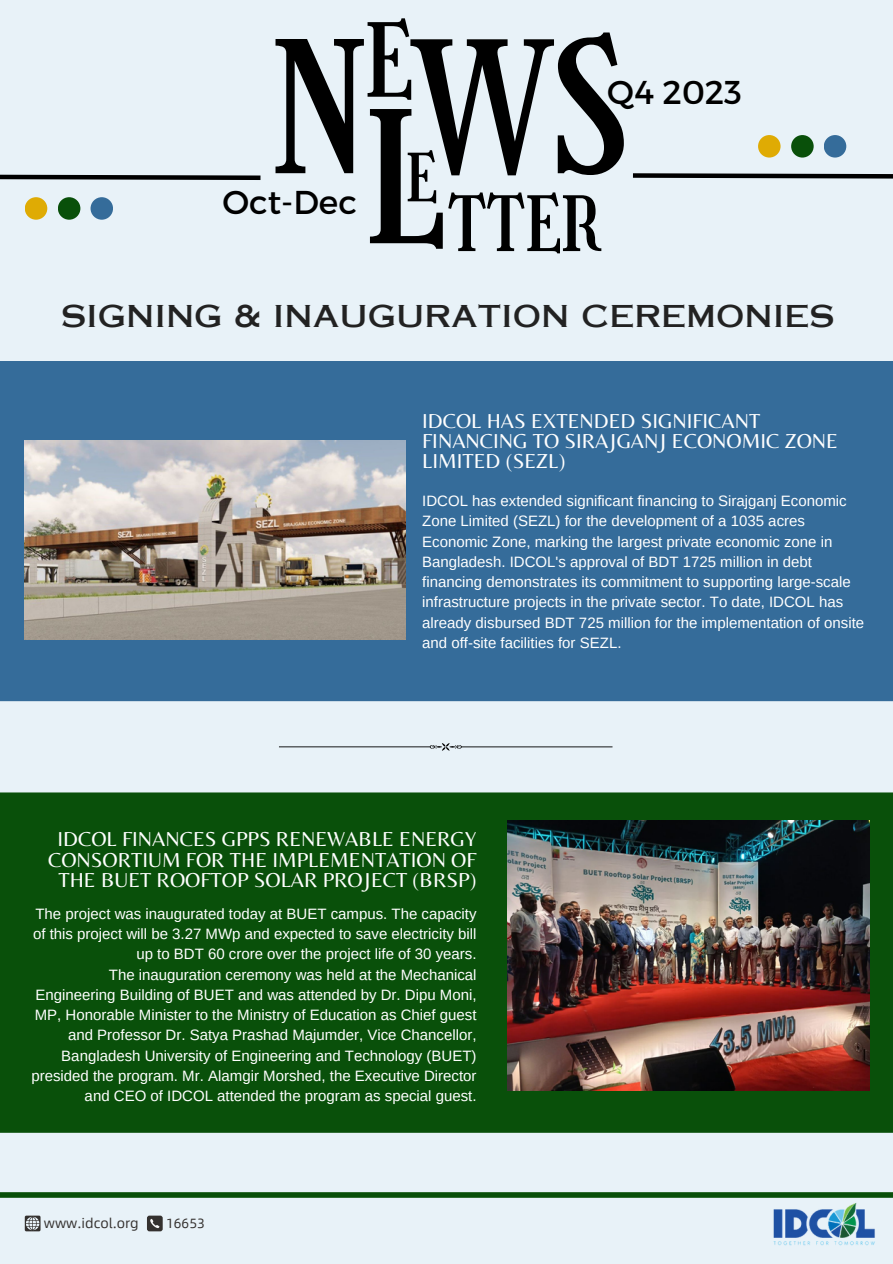
<style>
.page{position:relative;width:893px;height:1264px;background:#fff}
.page>*{position:absolute;margin:0;border:0;box-sizing:border-box;transform-origin:0 0}
.t1{font:178.8px "Girassol";color:#000}
.t2{font:178.5px "Girassol";color:#000}
.t3{font:99.45px "Girassol";color:#000}
.t4{font:74.4px "Girassol";color:#000}
.t5{font:64.8px "Girassol";color:#000}
.t6{font:33px "Montserrat";color:#000}
.t7{font:30px "Copperplate Gothic LT Pro 31 AB";color:#222}
.t8{font:21px/20.2px "Belleza";color:#fff}
.t9{font:15px/20.2px "Arimo";color:#fff;text-align:right}
.t10{font:13.5px "Alibaba Sans";color:#34312f}
.s1{font-size:178.8px}
</style>
<div class="page">
<div style="left:0;top:0;width:892px;height:1263px;background:#e8f2f8"></div>
<svg style="left:0;top:174px;width:261px;height:6px"></svg>
<svg style="left:633px;top:173px;width:259px;height:6px"></svg>
<div style="left:758px;top:135px;width:22px;height:22px;background:#dfab04;border-radius:50%"></div>
<div style="left:791px;top:135px;width:22px;height:22px;background:#09500a;border-radius:50%"></div>
<div style="left:823px;top:135px;width:23px;height:22px;background:#356c9a;border-radius:50%"></div>
<div style="left:25px;top:197px;width:22px;height:23px;background:#dfab04;border-radius:50%"></div>
<div style="left:58px;top:197px;width:22px;height:23px;background:#09500a;border-radius:50%"></div>
<div style="left:90px;top:197px;width:23px;height:23px;background:#356c9a;border-radius:50%"></div>
<div style="left:0;top:1192px;width:892px;height:5px;background:#09500a"></div>
<img style="left:770px;top:1197px;width:107px;height:49px">
<div style="left:0;top:361px;width:892px;height:340px;background:#356c9a"></div>
<svg style="left:279px;top:743px;width:333px;height:7px"></svg>
<div style="left:0;top:792px;width:892px;height:340px;background:#09500a"></div>
<img style="left:25px;top:440px;width:380px;height:200px">
<img style="left:508px;top:820px;width:361px;height:270px">
<svg style="left:25px;top:1215px;width:16px;height:16px"></svg>
<div style="left:147px;top:1215px;width:16px;height:16px;background:#34312f;border-radius:2px"></div>
<svg style="left:150px;top:1219px;width:9px;height:9px"></svg>
<p class="t3" style="left:364px;top:3px;width:50px">E</p>
<p class="t1" style="left:364px;top:74px;width:82px">L</p>
<p class="t2" style="left:274px;top:5px;width:355px"><span class="s1">N</span>WS</p>
<p class="t6" style="left:607px;top:71px;width:136px">Q4 2023</p>
<p class="t5" style="left:406px;top:140px;width:33px">E</p>
<p class="t6" style="left:222px;top:181px;width:136px">Oct-Dec</p>
<p class="t4" style="left:447px;top:181px;width:154px">TTER</p>
<p class="t7" style="left:61px;top:305px;width:774px">SIGNING &amp; INAUGURATION CEREMONIES</p>
<p class="t8" style="left:422px;top:410px;width:417px">IDCOL HAS EXTENDED SIGNIFICANT<br>FINANCING TO SIRAJGANJ ECONOMIC ZONE<br>LIMITED (SEZL)</p>
<p class="t9" style="left:422px;top:491px;width:443px;text-align:left">IDCOL has extended significant financing to Sirajganj Economic Zone Limited (SEZL) for the development of a 1035 acres Economic Zone, marking the largest private economic zone in Bangladesh. IDCOL's approval of BDT 1725 million in debt financing demonstrates its commitment to supporting large-scale infrastructure projects in the private sector. To date, IDCOL has already disbursed BDT 725 million for the implementation of onsite and off-site facilities for SEZL.</p>
<p class="t8" style="left:48px;top:828px;width:430px;text-align:center">IDCOL FINANCES GPPS RENEWABLE ENERGY<br>CONSORTIUM FOR THE IMPLEMENTATION OF<br>THE BUET ROOFTOP SOLAR PROJECT (BRSP)</p>
<p class="t9" style="left:33px;top:903px;width:445px">The project was inaugurated today at BUET campus. The capacity of this project will be 3.27 MWp and expected to save electricity bill up to BDT 60 crore over the project life of 30 years.</p>
<p class="t9" style="left:31px;top:964px;width:447px">The inauguration ceremony was held at the Mechanical Engineering Building of BUET and was attended by Dr. Dipu Moni, MP, Honorable Minister to the Ministry of Education as Chief guest and Professor Dr. Satya Prashad Majumder, Vice Chancellor, Bangladesh University of Engineering and Technology (BUET) presided the program. Mr. Alamgir Morshed, the Executive Director and CEO of IDCOL attended the program as special guest.</p>
<p class="t10" style="left:44px;top:1211px;width:96px">www.idcol.org</p>
<p class="t10" style="left:166px;top:1212px;width:40px">16653</p>
</div>
